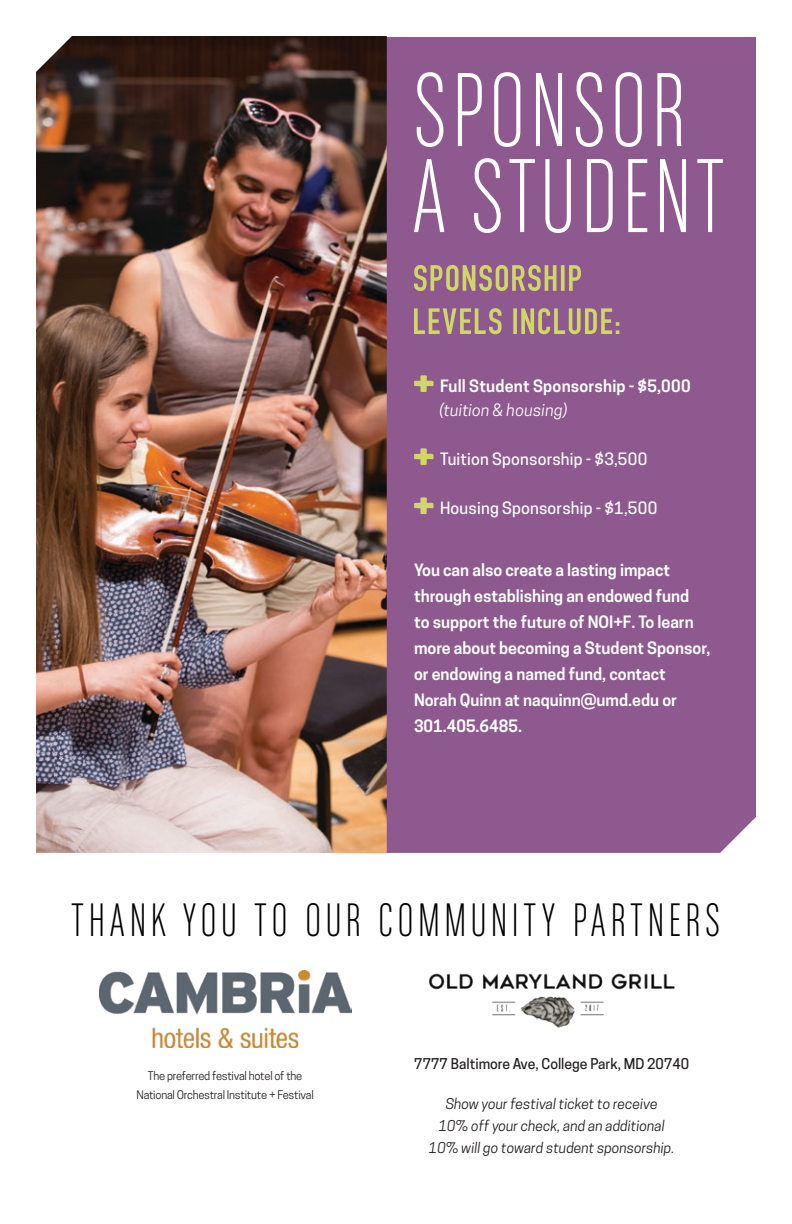
<style>
.page{position:relative;width:792px;height:1224px;background:#fff}
.page>*{position:absolute;margin:0;border:0;box-sizing:border-box;transform-origin:0 0}
.Page_headers_WHITE_t{font:112px/86px "Chalet Comprime Milan Sixty";letter-spacing:.05em;color:#fff}
.Page_headers_Purple{font:50px "Chalet Comprime Milan Sixty";letter-spacing:.105em;color:#000}
.Body_Copy_7_75_13_co{font:600 16px/26px "Cooper Hewitt";color:#fff}
.program_scrore{font:500 16px "Cooper Hewitt";letter-spacing:.015em;color:#fff}
.program_scrore-2{font:600 16px/24px "Cooper Hewitt";letter-spacing:.015em;color:#fff}
.Body_Copy_7_75_13_co-2{font:italic 14px/22px "Cooper Hewitt";color:#231f20;text-align:center}
.Body_Copy_7_75_13_co-3{font:500 14px "Cooper Hewitt";color:#231f20}
.Body_Copy_9_12{font:11.2px "Cooper Hewitt";letter-spacing:-.02em;color:#231f20}
.s1{font-weight:400;font-style:italic}
</style>
<div class="page">
<div style="left:387px;top:37px;width:369px;height:816px;background:#8d598e"></div>
<img style="left:36px;top:36px;width:351px;height:817px">
<svg style="left:414px;top:265px;width:167px;height:26px;background:#ac937c"></svg>
<svg style="left:414px;top:308px;width:205px;height:26px;background:#a88a7f"></svg>
<svg style="left:414px;top:375px;width:20px;height:17px"></svg>
<svg style="left:414px;top:448px;width:20px;height:17px"></svg>
<svg style="left:414px;top:497px;width:20px;height:17px"></svg>
<img style="left:429px;top:973px;width:246px;height:55px">
<img style="left:99px;top:971px;width:252px;height:76px">
<p class="Page_headers_WHITE_t" style="left:414px;top:66px;width:310px">SPONSOR<br>A STUDENT</p>
<p class="program_scrore-2" style="left:440px;top:374px;width:253px">Full Student Sponsorship - $5,000 <span class="s1">(tuition &amp; housing)</span></p>
<p class="program_scrore" style="left:440px;top:450px;width:209px">Tuition Sponsorship - $3,500</p>
<p class="program_scrore" style="left:440px;top:499px;width:219px">Housing Sponsorship - $1,500</p>
<p class="Body_Copy_7_75_13_co" style="left:414px;top:557px;width:298px">You can also create a lasting impact through establishing an endowed fund<br>to support the future of NOI+F. To learn more about becoming a Student Sponsor, or endowing a named fund, contact Norah Quinn at naquinn@umd.edu or 301.405.6485.</p>
<p class="Page_headers_Purple" style="left:72px;top:893px;width:650px">THANK YOU TO OUR COMMUNITY PARTNERS</p>
<p class="Body_Copy_9_12" style="left:148px;top:1069px;width:156px">The preferred festival hotel of the</p>
<p class="Body_Copy_9_12" style="left:137px;top:1088px;width:179px">National Orchestral Institute + Festival</p>
<p class="Body_Copy_7_75_13_co-3" style="left:414px;top:1056px;width:276px">7777 Baltimore Ave, College Park, MD 20740</p>
<p class="Body_Copy_7_75_13_co-2" style="left:429px;top:1093px;width:247px">Show your festival ticket to receive<br>10% off your check, and an additional<br>10% will go toward student sponsorship.</p>
</div>
